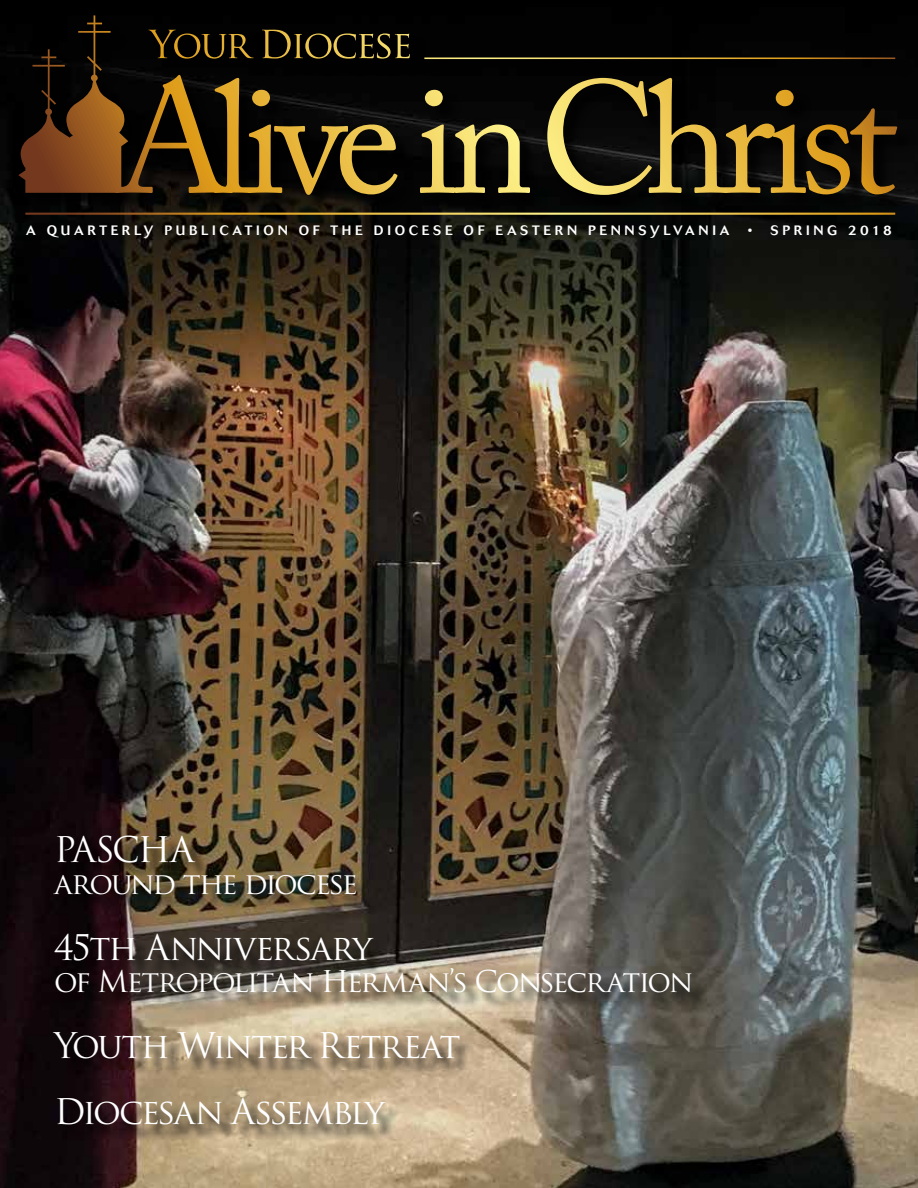
<style>
.page{position:relative;width:918px;height:1188px;background:#fff}
.page>*{position:absolute;margin:0;border:0;box-sizing:border-box;transform-origin:0 0}
.t1{font:34.5px/66px "Trajan Pro";letter-spacing:-.06em;color:#fff}
.t2{font:29.25px "Trajan Pro";letter-spacing:-.065em;color:#fff}
.t3{font:500 13.5px "Cosmos";letter-spacing:.275em;color:#fff}
</style>
<div class="page">
<img style="left:0;top:0;width:918px;height:1188px">
<div style="left:22px;top:18px;width:893px;height:216px;background:#000;opacity:.75"></div>
<svg style="left:18px;top:15px;width:264px;height:178px"></svg>
<div style="left:57px;top:837px;width:651px;height:305px;background:#000;opacity:.96"></div>
<p class="t3" style="left:26px;top:222px;width:705px">A QUARTERLY PUBLICATION OF THE DIOCESE OF EASTERN PENNSYLVANIA</p>
<p class="t3" style="left:748px;top:222px;width:146px">• SPRING 2018</p>
<h1 class="t1" style="left:54px;top:816px;width:142px">PASCHA</h1>
<h2 class="t2" style="left:54px;top:865px;width:305px">around the diocese</h2>
<h1 class="t1" style="left:54px;top:914px;width:320px">45th Anniversary</h1>
<h2 class="t2" style="left:54px;top:963px;width:641px">of Metropolitan Herman’s Consecration</h2>
<h1 class="t1" style="left:54px;top:1012px;width:408px">Youth Winter Retreat<br>Diocesan Assembly</h1>
</div>
